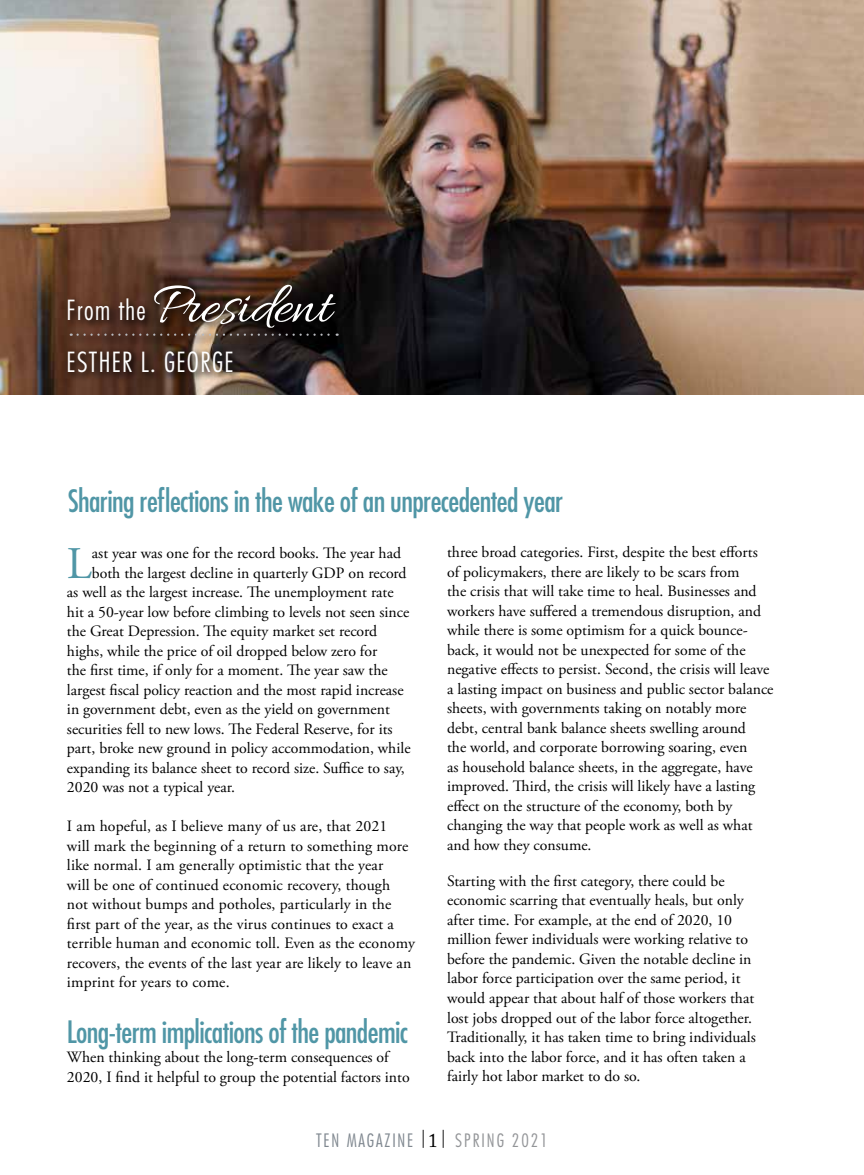
<style>
.page{position:relative;width:864px;height:1175px;background:#fff}
.page>*{position:absolute;margin:0;border:0;box-sizing:border-box;transform-origin:0 0}
.t1{font:60px "Allura";color:#fff}
.t2{font:45.15px "Adobe Garamond Pro";color:#5096a6}
.t3{font:condensed 30px "Futura Std";letter-spacing:-.02em;color:#5096a6}
.t4{font:300 condensed 27px "Futura Std";letter-spacing:.05em;color:#fff}
.t5{font:300 condensed 18px "Futura Std";letter-spacing:.1em;color:#808890}
.t6{font:15.75px/19.5px "Adobe Garamond Pro";color:#000}
.s1{font-stretch:normal;color:#000}
.s2{font-family:"Adobe Caslon Pro";font-weight:400;font-stretch:normal;font-size:19.5px;color:#000}
.s3{color:#939598}
</style>
<div class="page">
<img style="left:0;top:0;width:864px;height:395px">
<div style="left:65px;top:347px;width:178px;height:35px;background:#000;opacity:.75"></div>
<div style="left:66px;top:330px;width:282px;height:16px;background:#000;opacity:.75"></div>
<div style="left:65px;top:281px;width:281px;height:57px;background:#000;opacity:.75"></div>
<h3 class="t4" style="left:67px;top:294px;width:81px">From the</h3>
<h1 class="t1" style="left:152px;top:272px;width:180px">President</h1>
<h3 class="t4" style="left:67px;top:345px;width:168px">ESTHER L. GEORGE</h3>
<h3 class="t3" style="left:68px;top:483px;width:497px">Sharing reflections in the wake of an unprecedented year</h3>
<h2 class="t2" style="left:67px;top:536px;width:26px">L</h2>
<p class="t6" style="left:92px;top:544px;width:311px">ast year was one for the record books. The year had</p>
<p class="t6" style="left:447px;top:543px;width:328px">three broad categories. First, despite the best efforts of policymakers, there are likely to be scars from<br>the crisis that will take time to heal. Businesses and workers have suffered a tremendous disruption, and while there is some optimism for a quick bounce&shy;back, it would not be unexpected for some of the negative effects to persist. Second, the crisis will leave a lasting impact on business and public sector balance sheets, with governments taking on notably more debt, central bank balance sheets swelling around<br>the world, and corporate borrowing soaring, even<br>as household balance sheets, in the aggregate, have improved. Third, the crisis will likely have a lasting effect on the structure of the economy, both by changing the way that people work as well as what and how they consume.</p>
<p class="t6" style="left:447px;top:871px;width:310px">Starting with the first category, there could be economic scarring that eventually heals, but only after time. For example, at the end of 2020, 10 million fewer individuals were working relative to before the pandemic. Given the notable decline in labor force participation over the same period, it would appear that about half of those workers that lost jobs dropped out of the labor force altogether.<br>Traditionally, it has taken time to bring individuals back into the labor force, and it has often taken a fairly hot labor market to do so.</p>
<p class="t6" style="left:92px;top:563px;width:316px">both the largest decline in quarterly GDP on record</p>
<p class="t6" style="left:67px;top:583px;width:328px">as well as the largest increase. The unemployment rate</p>
<p class="t6" style="left:67px;top:602px;width:344px">hit a 50-year low before climbing to levels not seen since</p>
<p class="t6" style="left:67px;top:622px;width:312px">the Great Depression. The equity market set record</p>
<p class="t6" style="left:67px;top:641px;width:312px">highs, while the price of oil dropped below zero for</p>
<p class="t6" style="left:67px;top:661px;width:322px">the first time, if only for a moment. The year saw the</p>
<p class="t6" style="left:67px;top:680px;width:338px">largest fiscal policy reaction and the most rapid increase</p>
<p class="t6" style="left:67px;top:700px;width:325px">in government debt, even as the yield on government</p>
<p class="t6" style="left:67px;top:719px;width:327px">securities fell to new lows. The Federal Reserve, for its</p>
<p class="t6" style="left:67px;top:739px;width:345px">part, broke new ground in policy accommodation, while</p>
<p class="t6" style="left:67px;top:758px;width:339px">expanding its balance sheet to record size. Suffice to say,</p>
<p class="t6" style="left:67px;top:778px;width:170px">2020 was not a typical year.</p>
<p class="t6" style="left:67px;top:817px;width:350px">I am hopeful, as I believe many of us are, that 2021<br>will mark the beginning of a return to something more like normal. I am generally optimistic that the year<br>will be one of continued economic recovery, though not without bumps and potholes, particularly in the first part of the year, as the virus continues to exact a terrible human and economic toll. Even as the economy recovers, the events of the last year are likely to leave an imprint for years to come.</p>
<h3 class="t3" style="left:67px;top:1013px;width:343px">Long-term implications of the pandemic</h3>
<p class="t6" style="left:67px;top:1048px;width:344px">When thinking about the long-term consequences of<br>2020, I find it helpful to group the potential factors into</p>
<p class="t5" style="left:316px;top:1128px;width:233px">TEN MAGAZINE <span class="s1">|</span><span class="s2">1</span><span class="s1">|</span> <span class="s3">SPRING 2021</span></p>
</div>
